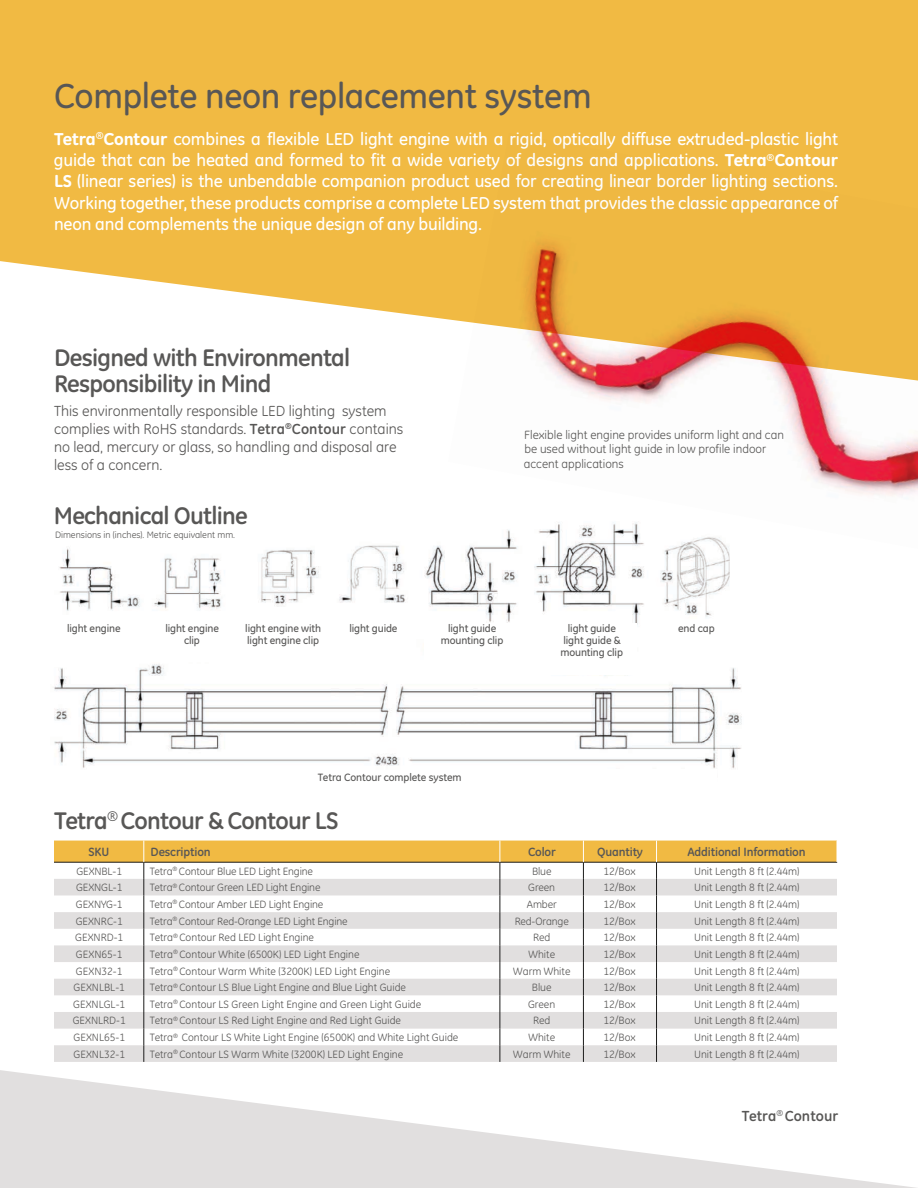
<style>
.page{position:relative;width:918px;height:1188px;background:#fff}
.page>*{position:absolute;margin:0;border:0;box-sizing:border-box;transform-origin:0 0}
.t1{font:500 35.25px "GE Inspira";letter-spacing:-.01em;color:#585756}
.t2{font:700 24.45px/25.8px "GE Inspira";letter-spacing:-.03em;color:#585756}
.t3{font:500 17.55px/21px "GE Inspira";letter-spacing:-.01em;color:#fff;text-align:justify}
.t4{font:14.85px/17.9px "GE Inspira";color:#585756}
.t5{font:700 14.85px "GE Inspira";color:#585756}
.t6{font:12.15px/14.5px "GE Inspira";color:#585756}
.t7{font:700 12.15px "GE Inspira";letter-spacing:-.01em;color:#585756}
.t8{font:10.8px "GE Inspira";color:#585756}
.t9{font:500 10.8px/12.1px "GE Inspira";letter-spacing:-.01em;color:#585756;text-align:center}
.t10{font:9.45px "GE Inspira";color:#585756}
.s1{font-weight:800}
.s2{font-weight:700}
</style>
<div class="page">
<svg style="left:54px;top:841px;width:784px;height:221px"></svg>
<img style="left:54px;top:545px;width:688px;height:224px">
<div style="left:233px;top:624px;width:100px;height:43px;background:#fff"></div>
<div style="left:151px;top:624px;width:82px;height:38px;background:#fff"></div>
<div style="left:49px;top:624px;width:90px;height:43px;background:#fff"></div>
<div style="left:333px;top:624px;width:81px;height:43px;background:#fff"></div>
<div style="left:425px;top:624px;width:95px;height:43px;background:#fff"></div>
<div style="left:547px;top:624px;width:90px;height:51px;background:#fff"></div>
<div style="left:656px;top:624px;width:81px;height:43px;background:#fff"></div>
<div style="left:0;top:0;width:918px;height:320px;background:#f1ba43"></div>
<svg style="left:0;top:1070px;width:916px;height:118px"></svg>
<img style="left:448px;top:133px;width:470px;height:416px">
<h1 class="t1" style="left:54px;top:76px;width:539px">Complete neon replacement system</h1>
<p class="t3" style="left:54px;top:129px;width:786px"><span class="s1">Tetra</span><sup>®</sup><span class="s1">Contour</span> combines a flexible LED light engine with a rigid, optically diffuse extruded-plastic light guide that can be heated and formed to fit a wide variety of designs and applications. <span class="s1">Tetra</span><sup>®</sup><span class="s1">Contour LS</span> (linear series) is the unbendable companion product used for creating linear border lighting sections.<br>Working together, these products comprise a complete LED system that provides the classic appearance of neon and complements the unique design of any building.</p>
<h2 class="t2" style="left:54px;top:344px;width:298px">Designed with Environmental<br>Responsibility in Mind</h2>
<h3 class="t4" style="left:54px;top:402px;width:351px">This environmentally responsible LED lighting system complies with RoHS standards. <span class="s2">Tetra</span><sup>®</sup><span class="s2">Contour</span> contains no lead, mercury or glass, so handling and disposal are less of a concern.</h3>
<h2 class="t2" style="left:54px;top:502px;width:195px">Mechanical Outline</h2>
<p class="t10" style="left:55px;top:530px;width:182px">Dimensions in (inches). Metric equivalent mm.</p>
<p class="t6" style="left:524px;top:427px;width:262px">Flexible light engine provides uniform light and can be used without light guide in low profile indoor accent applications</p>
<p class="t9" style="left:67px;top:622px;width:55px">light engine</p>
<p class="t9" style="left:165px;top:622px;width:55px">light engine clip</p>
<p class="t9" style="left:245px;top:622px;width:77px;text-align:left">light engine with light engine clip</p>
<p class="t9" style="left:349px;top:622px;width:50px">light guide</p>
<p class="t9" style="left:441px;top:622px;width:64px">light guide mounting clip</p>
<p class="t9" style="left:560px;top:622px;width:64px">light guide light guide &amp; mounting clip</p>
<p class="t9" style="left:678px;top:622px;width:38px">end cap</p>
<p class="t9" style="left:318px;top:771px;width:145px">Tetra Contour complete system</p>
<h2 class="t2" style="left:54px;top:807px;width:286px">Tetra<sup>®</sup> Contour &amp; Contour LS</h2>
<p class="t7" style="left:89px;top:844px;width:22px">SKU</p>
<p class="t7" style="left:151px;top:844px;width:62px">Description</p>
<p class="t7" style="left:528px;top:844px;width:29px">Color</p>
<p class="t7" style="left:597px;top:844px;width:47px">Quantity</p>
<p class="t7" style="left:687px;top:844px;width:120px">Additional Information</p>
<p class="t8" style="left:76px;top:865px;width:47px">GEXNBL-1</p>
<p class="t8" style="left:150px;top:865px;width:165px">Tetra<sup>®</sup> Contour Blue LED Light Engine</p>
<p class="t8" style="left:532px;top:865px;width:21px">Blue</p>
<p class="t8" style="left:603px;top:865px;width:34px">12/Box</p>
<p class="t8" style="left:694px;top:865px;width:107px">Unit Length 8 ft (2.44m)</p>
<p class="t8" style="left:76px;top:881px;width:48px">GEXNGL-1</p>
<p class="t8" style="left:150px;top:881px;width:172px">Tetra<sup>®</sup> Contour Green LED Light Engine</p>
<p class="t8" style="left:528px;top:881px;width:28px">Green</p>
<p class="t8" style="left:603px;top:881px;width:34px">12/Box</p>
<p class="t8" style="left:694px;top:881px;width:107px">Unit Length 8 ft (2.44m)</p>
<p class="t8" style="left:76px;top:898px;width:48px">GEXNYG-1</p>
<p class="t8" style="left:150px;top:898px;width:175px">Tetra<sup>®</sup> Contour Amber LED Light Engine</p>
<p class="t8" style="left:527px;top:898px;width:31px">Amber</p>
<p class="t8" style="left:603px;top:898px;width:34px">12/Box</p>
<p class="t8" style="left:694px;top:898px;width:107px">Unit Length 8 ft (2.44m)</p>
<p class="t8" style="left:76px;top:915px;width:48px">GEXNRC-1</p>
<p class="t8" style="left:150px;top:915px;width:199px">Tetra<sup>®</sup> Contour Red-Orange LED Light Engine</p>
<p class="t8" style="left:515px;top:915px;width:56px">Red-Orange</p>
<p class="t8" style="left:603px;top:915px;width:34px">12/Box</p>
<p class="t8" style="left:694px;top:915px;width:107px">Unit Length 8 ft (2.44m)</p>
<p class="t8" style="left:75px;top:931px;width:50px">GEXNRD-1</p>
<p class="t8" style="left:150px;top:931px;width:166px">Tetra<sup>®</sup> Contour Red LED Light Engine</p>
<p class="t8" style="left:533px;top:931px;width:19px">Red</p>
<p class="t8" style="left:603px;top:931px;width:34px">12/Box</p>
<p class="t8" style="left:694px;top:931px;width:107px">Unit Length 8 ft (2.44m)</p>
<p class="t8" style="left:76px;top:948px;width:48px">GEXN65-1</p>
<p class="t8" style="left:150px;top:948px;width:211px">Tetra<sup>®</sup> Contour White (6500K) LED Light Engine</p>
<p class="t8" style="left:529px;top:948px;width:28px">White</p>
<p class="t8" style="left:603px;top:948px;width:34px">12/Box</p>
<p class="t8" style="left:694px;top:948px;width:107px">Unit Length 8 ft (2.44m)</p>
<p class="t8" style="left:76px;top:965px;width:48px">GEXN32-1</p>
<p class="t8" style="left:150px;top:965px;width:242px">Tetra<sup>®</sup> Contour Warm White (3200K) LED Light Engine</p>
<p class="t8" style="left:513px;top:965px;width:59px">Warm White</p>
<p class="t8" style="left:603px;top:965px;width:34px">12/Box</p>
<p class="t8" style="left:694px;top:965px;width:107px">Unit Length 8 ft (2.44m)</p>
<p class="t8" style="left:74px;top:981px;width:53px">GEXNLBL-1</p>
<p class="t8" style="left:150px;top:981px;width:258px">Tetra<sup>®</sup> Contour LS Blue Light Engine and Blue Light Guide</p>
<p class="t8" style="left:532px;top:981px;width:21px">Blue</p>
<p class="t8" style="left:603px;top:981px;width:34px">12/Box</p>
<p class="t8" style="left:694px;top:981px;width:107px">Unit Length 8 ft (2.44m)</p>
<p class="t8" style="left:73px;top:998px;width:54px">GEXNLGL-1</p>
<p class="t8" style="left:150px;top:998px;width:273px">Tetra<sup>®</sup> Contour LS Green Light Engine and Green Light Guide</p>
<p class="t8" style="left:528px;top:998px;width:29px">Green</p>
<p class="t8" style="left:603px;top:998px;width:34px">12/Box</p>
<p class="t8" style="left:694px;top:998px;width:107px">Unit Length 8 ft (2.44m)</p>
<p class="t8" style="left:73px;top:1015px;width:55px">GEXNLRD-1</p>
<p class="t8" style="left:150px;top:1015px;width:253px">Tetra<sup>®</sup> Contour LS Red Light Engine and Red Light Guide</p>
<p class="t8" style="left:533px;top:1015px;width:19px">Red</p>
<p class="t8" style="left:603px;top:1015px;width:34px">12/Box</p>
<p class="t8" style="left:694px;top:1015px;width:107px">Unit Length 8 ft (2.44m)</p>
<p class="t8" style="left:73px;top:1031px;width:53px">GEXNL65-1</p>
<p class="t8" style="left:150px;top:1031px;width:310px">Tetra<sup>®</sup> Contour LS White Light Engine (6500K) and White Light Guide</p>
<p class="t8" style="left:529px;top:1031px;width:28px">White</p>
<p class="t8" style="left:603px;top:1031px;width:34px">12/Box</p>
<p class="t8" style="left:694px;top:1031px;width:107px">Unit Length 8 ft (2.44m)</p>
<p class="t8" style="left:73px;top:1048px;width:53px">GEXNL32-1</p>
<p class="t8" style="left:150px;top:1048px;width:255px">Tetra<sup>®</sup> Contour LS Warm White (3200K) LED Light Engine</p>
<p class="t8" style="left:513px;top:1048px;width:59px">Warm White</p>
<p class="t8" style="left:603px;top:1048px;width:34px">12/Box</p>
<p class="t8" style="left:694px;top:1048px;width:107px">Unit Length 8 ft (2.44m)</p>
<h3 class="t5" style="left:742px;top:1107px;width:98px">Tetra<sup>®</sup> Contour</h3>
</div>
